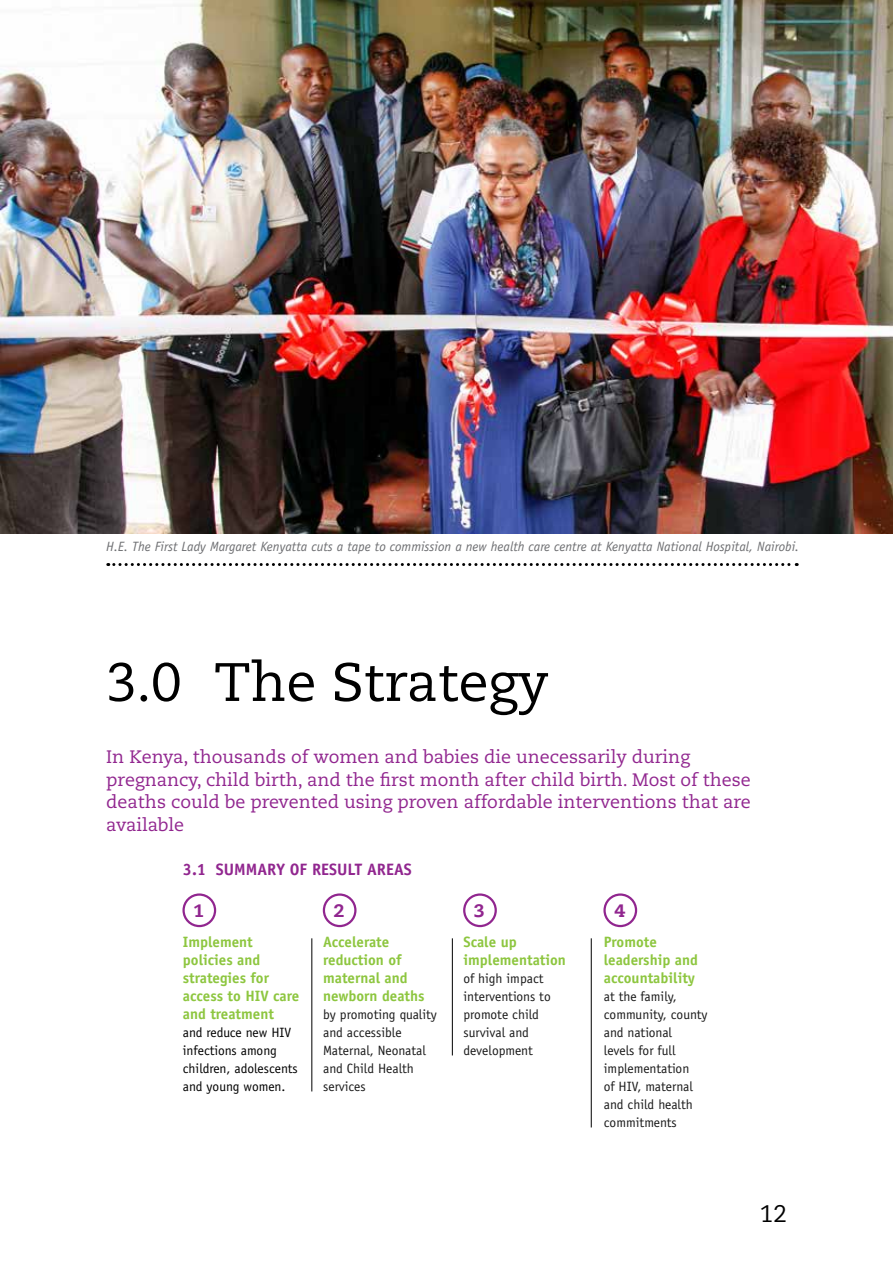
<style>
.page{position:relative;width:893px;height:1263px;background:#fff}
.page>*{position:absolute;margin:0;border:0;box-sizing:border-box;transform-origin:0 0}
.t1{font:54px "Caecilia LT Std";color:#000}
.t2{font:24px "Caecilia LT Std";color:#000}
.t3{font:18px/22.5px "Caecilia LT Std";color:#91268f}
.t4{font:800 18px "Caecilia LT Std";color:#91268f}
.t5{font:700 16.5px "Officina Sans";color:#91268f}
.t6{font:700 15px/18px "Officina Sans";color:#8dc63f}
.t7{font:13.5px/18px "Officina Sans";color:#1a1a1a}
.t8{font:italic 13.5px "Officina Sans";color:#6d6e71}
.t9{font:13.5px/18px "Officina Sans";color:#000}
</style>
<div class="page">
<img style="left:0;top:0;width:893px;height:533px">
<div style="left:182px;top:893px;width:34px;height:34px;border:2px solid #91268f;border-radius:50%"></div>
<div style="left:323px;top:893px;width:33px;height:34px;border:2px solid #91268f;border-radius:50%"></div>
<div style="left:463px;top:893px;width:34px;height:34px;border:2px solid #91268f;border-radius:50%"></div>
<div style="left:603px;top:893px;width:34px;height:34px;border:2px solid #91268f;border-radius:50%"></div>
<hr style="left:312px;top:938px;width:1px;height:153px;background:#000">
<hr style="left:452px;top:938px;width:1px;height:117px;background:#000">
<hr style="left:591px;top:938px;width:1px;height:189px;background:#000">
<svg style="left:108px;top:563px;width:689px;height:3px"></svg>
<p class="t8" style="left:106px;top:539px;width:694px">H.E. The First Lady Margaret Kenyatta cuts a tape to commission a new health care centre at Kenyatta National Hospital, Nairobi.</p>
<h1 class="t1" style="left:106px;top:651px;width:444px">3.0 The Strategy</h1>
<h3 class="t3" style="left:106px;top:746px;width:646px">In Kenya, thousands of women and babies die unecessarily during pregnancy, child birth, and the first month after child birth. Most of these deaths could be prevented using proven affordable interventions that are available</h3>
<p class="t5" style="left:183px;top:859px;width:85px">3.1 summary</p>
<p class="t5" style="left:290px;top:859px;width:32px">of result</p>
<p class="t5" style="left:367px;top:859px;width:10px">areas</p>
<h3 class="t4" style="left:194px;top:899px;width:12px">1</h3>
<h3 class="t4" style="left:334px;top:899px;width:12px">2</h3>
<h3 class="t4" style="left:474px;top:899px;width:12px">3</h3>
<h3 class="t4" style="left:614px;top:899px;width:12px">4</h3>
<p class="t6" style="left:183px;top:933px;width:118px">Implement policies and strategies for access to HIV care and treatment</p>
<p class="t9" style="left:183px;top:1024px;width:117px">and reduce new HIV infections among children, adolescents and young women.</p>
<p class="t6" style="left:323px;top:933px;width:103px">Accelerate reduction of maternal and newborn deaths</p>
<p class="t7" style="left:323px;top:1006px;width:115px">by promoting quality and accessible<br>Maternal, Neonatal and Child Health services</p>
<p class="t6" style="left:463px;top:933px;width:104px">Scale up implementation</p>
<p class="t7" style="left:463px;top:970px;width:89px">of high impact interventions to promote child survival and development</p>
<p class="t6" style="left:604px;top:933px;width:96px">Promote leadership and accountability</p>
<p class="t7" style="left:604px;top:988px;width:105px">at the family, community, county and national<br>levels for full implementation<br>of HIV, maternal and child health commitments</p>
<h2 class="t2" style="left:760px;top:1199px;width:28px">12</h2>
</div>
